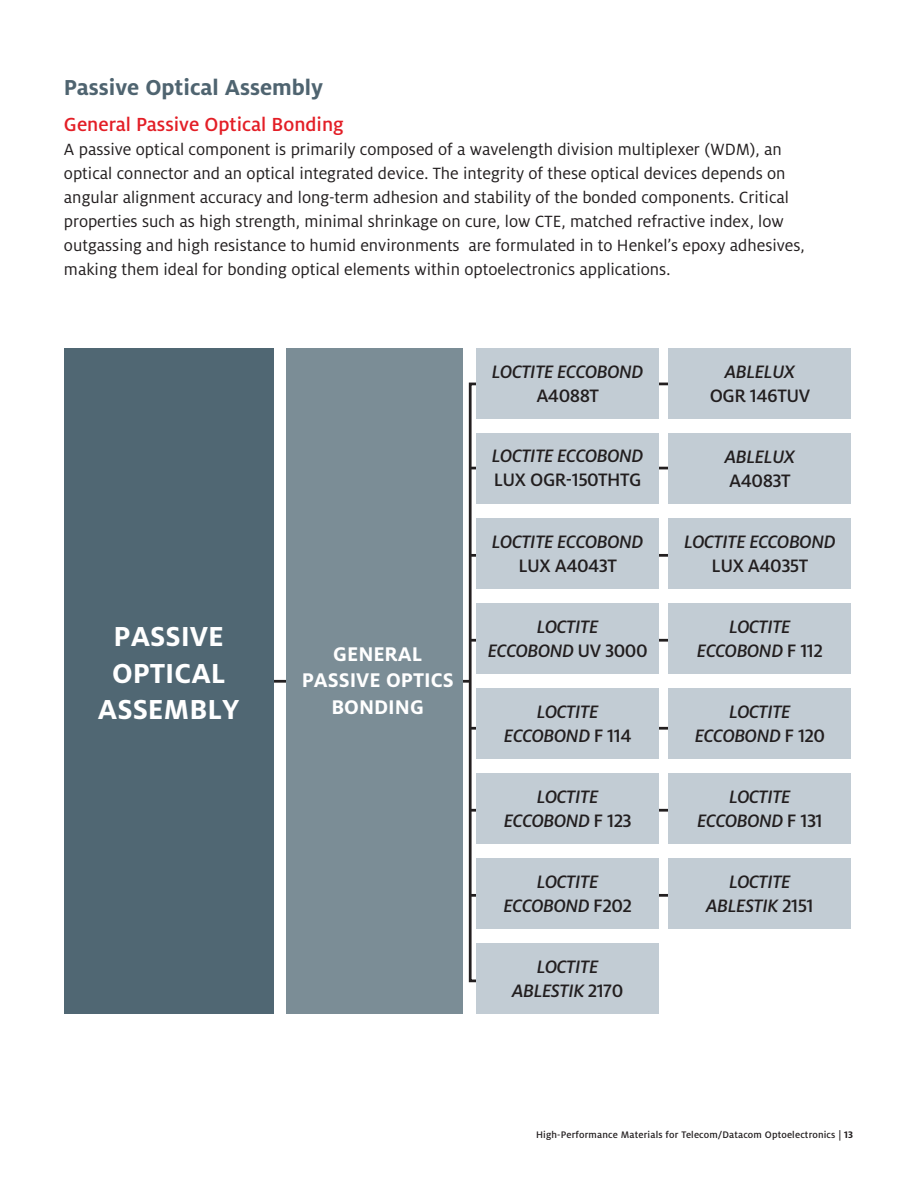
<style>
.page{position:relative;width:918px;height:1188px;background:#fff}
.page>*{position:absolute;margin:0;border:0;box-sizing:border-box;transform-origin:0 0}
.t1{font:700 30.45px/36.6px "Henkel Milo";color:#fff;text-align:center}
.Table_Text{font:700 24px "Henkel Milo";color:#4f6470}
.t2{font:700 21.9px/26.2px "Henkel Milo";color:#fff;text-align:center}
.Table_Text-2{font:500 21px "Henkel Milo";color:#e31e26}
.t3{font:italic 500 19.95px/24px "Henkel Milo";letter-spacing:-.025em;color:#221e1f;text-align:center}
.t4{font:500 19.95px/24px "Henkel Milo";letter-spacing:-.025em;color:#221e1f;text-align:center}
.Table_Text-3{font:18px/24px "Henkel Milo";color:#231f20}
.Column_right_7_9_bla{font:500 10.5px "Henkel Milo";letter-spacing:.015em;color:#231f20}
.s1{font-style:normal}
.s2{font-style:italic}
.s3{font-weight:700}
</style>
<div class="page">
<hr style="left:219px;top:680px;width:251px;height:3px;background:#231f20">
<svg style="left:467px;top:381px;width:369px;height:602px"></svg>
<div style="left:64px;top:348px;width:210px;height:666px;background:#506773"></div>
<div style="left:286px;top:348px;width:177px;height:666px;background:#7b8d96"></div>
<div style="left:476px;top:349px;width:183px;height:70px;background:#c2ccd4"></div>
<div style="left:669px;top:349px;width:182px;height:70px;background:#c2ccd4"></div>
<div style="left:669px;top:434px;width:182px;height:70px;background:#c2ccd4"></div>
<div style="left:476px;top:434px;width:183px;height:70px;background:#c2ccd4"></div>
<div style="left:476px;top:519px;width:183px;height:70px;background:#c2ccd4"></div>
<div style="left:476px;top:604px;width:183px;height:70px;background:#c2ccd4"></div>
<div style="left:669px;top:519px;width:182px;height:70px;background:#c2ccd4"></div>
<div style="left:669px;top:604px;width:182px;height:70px;background:#c2ccd4"></div>
<div style="left:669px;top:689px;width:182px;height:70px;background:#c2ccd4"></div>
<div style="left:476px;top:689px;width:183px;height:70px;background:#c2ccd4"></div>
<div style="left:476px;top:774px;width:183px;height:70px;background:#c2ccd4"></div>
<div style="left:669px;top:774px;width:182px;height:70px;background:#c2ccd4"></div>
<div style="left:669px;top:859px;width:182px;height:70px;background:#c2ccd4"></div>
<div style="left:476px;top:859px;width:183px;height:70px;background:#c2ccd4"></div>
<div style="left:476px;top:944px;width:183px;height:70px;background:#c2ccd4"></div>
<p class="Table_Text" style="left:64px;top:74px;width:261px">Passive Optical Assembly</p>
<p class="Table_Text-2" style="left:64px;top:113px;width:281px">General Passive Optical Bonding</p>
<p class="Table_Text-3" style="left:64px;top:137px;width:742px">A passive optical component is primarily composed of a wavelength division multiplexer (WDM), an optical connector and an optical integrated device. The integrity of these optical devices depends on angular alignment accuracy and long-term adhesion and stability of the bonded components. Critical properties such as high strength, minimal shrinkage on cure, low CTE, matched refractive index, low outgassing and high resistance to humid environments are formulated in to Henkel’s epoxy adhesives, making them ideal for bonding optical elements within optoelectronics applications.</p>
<p class="t3" style="left:492px;top:360px;width:153px">LOCTITE ECCOBOND<br><span class="s1">A4088T</span></p>
<p class="t4" style="left:710px;top:360px;width:102px"><span class="s2">ABLELUX<br></span>OGR 146TUV</p>
<p class="t1" style="left:98px;top:618px;width:143px">PASSIVE<br>OPTICAL<br>ASSEMBLY</p>
<p class="t2" style="left:302px;top:641px;width:153px">GENERAL<br>PASSIVE OPTICS<br>BONDING</p>
<p class="t3" style="left:492px;top:444px;width:153px;text-align:left">LOCTITE ECCOBOND<br><span class="s1">LUX OGR-150THTG</span></p>
<p class="t3" style="left:725px;top:445px;width:72px;text-align:left">ABLELUX<br><span class="s1">A4083T</span></p>
<p class="t3" style="left:492px;top:530px;width:153px">LOCTITE ECCOBOND<br><span class="s1">LUX A4043T</span></p>
<p class="t3" style="left:684px;top:530px;width:153px">LOCTITE ECCOBOND<br><span class="s1">LUX A4035T</span></p>
<p class="t3" style="left:488px;top:615px;width:161px">LOCTITE<br>ECCOBOND <span class="s1">UV 3000</span></p>
<p class="t3" style="left:697px;top:615px;width:127px">LOCTITE<br>ECCOBOND <span class="s1">F 112</span></p>
<p class="t3" style="left:504px;top:700px;width:129px">LOCTITE<br>ECCOBOND <span class="s1">F 114</span></p>
<p class="t3" style="left:695px;top:700px;width:132px">LOCTITE<br>ECCOBOND <span class="s1">F 120</span></p>
<p class="t3" style="left:504px;top:785px;width:129px">LOCTITE<br>ECCOBOND <span class="s1">F 123</span></p>
<p class="t3" style="left:697px;top:785px;width:127px">LOCTITE<br>ECCOBOND <span class="s1">F 131</span></p>
<p class="t3" style="left:504px;top:870px;width:130px">LOCTITE<br>ECCOBOND <span class="s1">F202</span></p>
<p class="t3" style="left:512px;top:955px;width:113px">LOCTITE<br>ABLESTIK <span class="s1">2170</span></p>
<p class="t3" style="left:706px;top:870px;width:109px">LOCTITE<br>ABLESTIK <span class="s1">2151</span></p>
<p class="Column_right_7_9_bla" style="left:536px;top:1129px;width:319px">High-Performance Materials for Telecom/Datacom Optoelectronics | <span class="s3">13</span></p>
</div>
